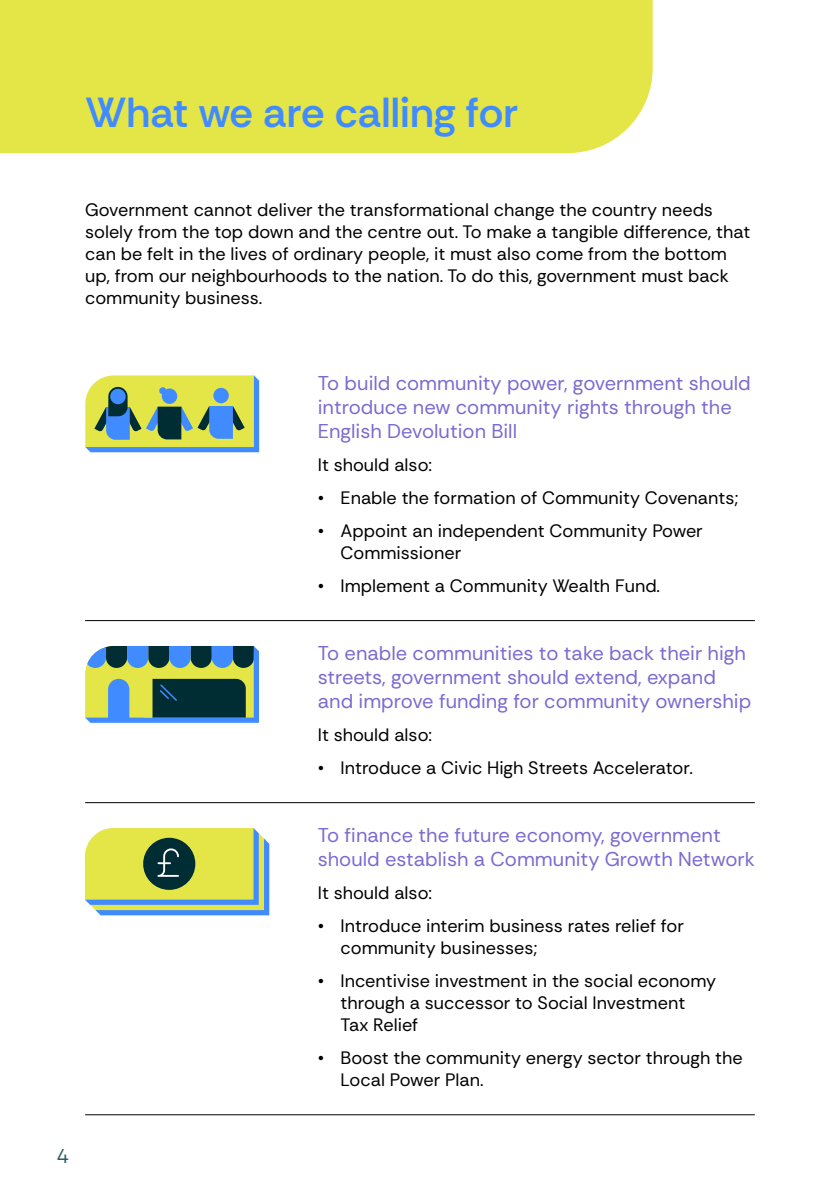
<style>
.page{position:relative;width:840px;height:1191px;background:#fff}
.page>*{position:absolute;margin:0;border:0;box-sizing:border-box;transform-origin:0 0}
.t1{font:600 42px "Rethink Sans";color:#408bff}
.t2{font:20px/24px "Rethink Sans";color:#7b6bcf}
.t3{font:20px "Rethink Sans";color:#325c61}
.t4{font:18px/22px "Rethink Sans";color:#000}
</style>
<div class="page">
<div style="left:0;top:0;width:652px;height:153px;background:#e4e547"></div>
<hr style="left:85px;top:620px;width:669px;height:1px;background:#000">
<hr style="left:85px;top:802px;width:669px;height:1px;background:#000">
<hr style="left:85px;top:1114px;width:669px;height:1px;background:#000">
<svg style="left:85px;top:646px;width:174px;height:77px;background:#628772"></svg>
<svg style="left:85px;top:828px;width:184px;height:87px;background:#afc166"></svg>
<svg style="left:85px;top:375px;width:174px;height:77px;background:#a2ba74"></svg>
<div style="left:110px;top:389px;width:16px;height:15px;background:#408bff;border-radius:50%"></div>
<h1 class="t1" style="left:85px;top:86px;width:434px">What we are calling for</h1>
<p class="t4" style="left:85px;top:199px;width:666px">Government cannot deliver the transformational change the country needs solely from the top down and the centre out. To make a tangible difference, that can be felt in the lives of ordinary people, it must also come from the bottom up, from our neighbourhoods to the nation. To do this, government must back community business.</p>
<p class="t3" style="left:57px;top:1143px;width:13px">4</p>
<p class="t2" style="left:317px;top:371px;width:434px">To build community power, government should introduce new community rights through the<br>English Devolution Bill</p>
<p class="t4" style="left:317px;top:453px;width:116px">It should also:</p>
<p class="t4" style="left:317px;top:486px;width:422px">• Enable the formation of Community Covenants;</p>
<p class="t4" style="left:340px;top:519px;width:363px;text-indent:-23px">• Appoint an independent Community Power<br>Commissioner</p>
<p class="t4" style="left:317px;top:574px;width:343px">• Implement a Community Wealth Fund.</p>
<p class="t2" style="left:317px;top:641px;width:434px">To enable communities to take back their high streets, government should extend, expand and improve funding for community ownership</p>
<p class="t4" style="left:317px;top:723px;width:116px">It should also:</p>
<p class="t4" style="left:317px;top:756px;width:376px">• Introduce a Civic High Streets Accelerator.</p>
<p class="t2" style="left:317px;top:823px;width:438px">To finance the future economy, government should establish a Community Growth Network</p>
<p class="t4" style="left:317px;top:881px;width:116px">It should also:</p>
<p class="t4" style="left:340px;top:914px;width:344px;text-indent:-23px">• Introduce interim business rates relief for community businesses;</p>
<p class="t4" style="left:340px;top:969px;width:377px;text-indent:-23px">• Incentivise investment in the social economy through a successor to Social Investment<br>Tax Relief</p>
<p class="t4" style="left:340px;top:1046px;width:403px;text-indent:-23px">• Boost the community energy sector through the<br>Local Power Plan.</p>
</div>
